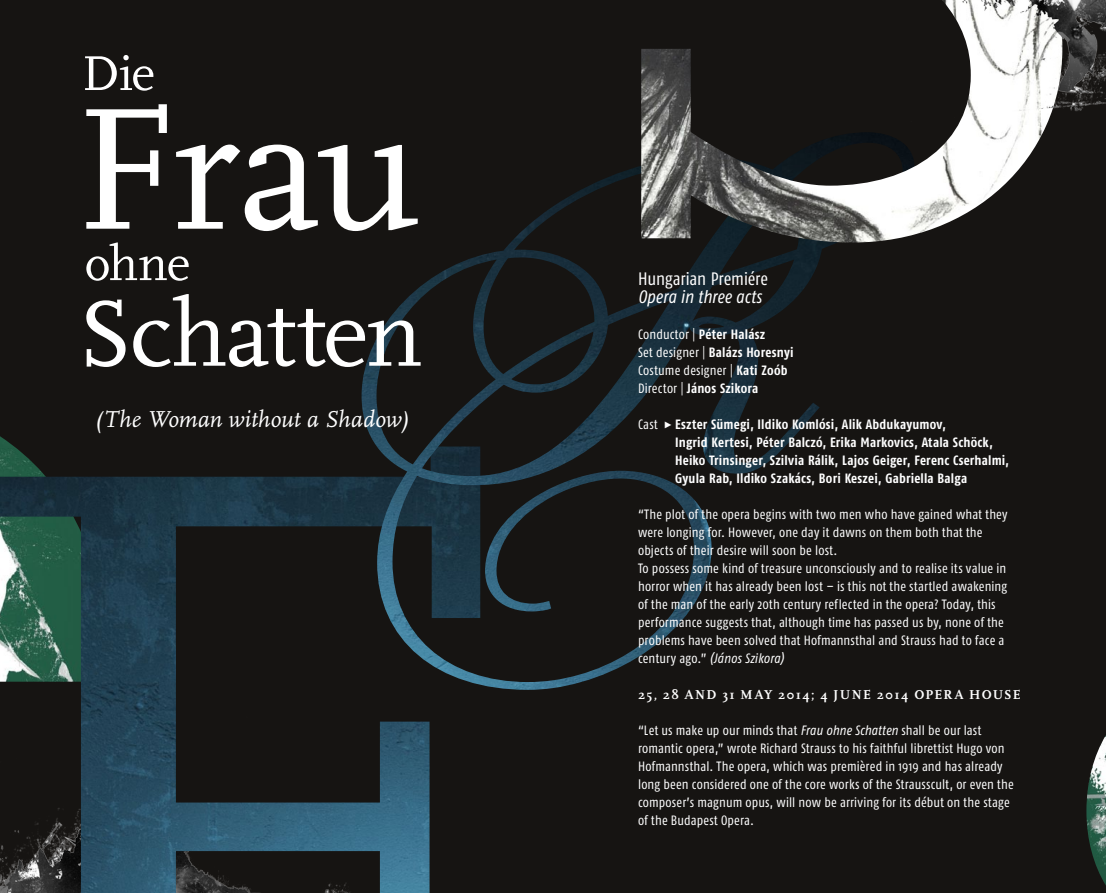
<style>
.page{position:relative;width:1106px;height:893px;background:#fff}
.page>*{position:absolute;margin:0;border:0;box-sizing:border-box;transform-origin:0 0}
.t1{font:24px "FF Scala Italic H";letter-spacing:.005em;color:#fff}
.t2{font:18px "Fago Co";letter-spacing:-.005em;color:#fff}
.t3{font:italic 18px "Fago Co";color:#fff}
.t4{font:condensed 13.5px/18px "Fago Pro";letter-spacing:.01em;color:#fff}
.t5{font:700 13.5px/18px "Fago Co";letter-spacing:.015em;color:#fff}
.t6{font:13.5px "FF Scala Bold H";letter-spacing:.09em;color:#fff}
.s1{font-family:"Fago Pro";font-weight:400;font-stretch:condensed}
.s2{font-family:"Scala";font-weight:400}
.s3{font-family:"Scala";font-stretch:normal}
.s4{font-family:"Fago Co";font-weight:700;font-stretch:normal}
.s5{font-family:"FF Scala H";font-weight:400}
.s6{font-style:italic}
</style>
<div class="page">
<div style="left:0;top:0;width:553px;height:893px;background:#161412"></div>
<img style="left:0;top:446px;width:430px;height:447px">
<img style="left:361px;top:207px;width:192px;height:483px">
<svg style="left:86px;top:104px;width:332px;height:127px"></svg>
<svg style="left:85px;top:55px;width:68px;height:36px"></svg>
<svg style="left:86px;top:242px;width:103px;height:39px"></svg>
<svg style="left:86px;top:294px;width:334px;height:73px"></svg>
<div style="left:553px;top:0;width:553px;height:893px;background:#161412"></div>
<img style="left:553px;top:166px;width:314px;height:522px">
<img style="left:641px;top:49px;width:398px;height:193px">
<img style="left:797px;top:0;width:309px;height:141px">
<img style="left:1086px;top:735px;width:20px;height:150px">
<h1 class="t1" style="left:94px;top:406px;width:317px">(The Woman without a Shadow)</h1>
<h2 class="t2" style="left:638px;top:269px;width:132px">Hungarian Premiére</h2>
<h2 class="t3" style="left:638px;top:286px;width:125px">Opera in three acts</h2>
<p class="t5" style="left:638px;top:325px;width:157px"><span class="s1">Conductor</span> <span class="s2">|</span> Péter Halász<br><span class="s1">Set designer</span> <span class="s2">|</span> Balázs Horesnyi</p>
<p class="t4" style="left:638px;top:361px;width:151px">Costume designer <span class="s3">|</span> <span class="s4">Kati Zoób</span></p>
<p class="t5" style="left:638px;top:379px;width:122px"><span class="s1">Director</span> <span class="s2">|</span> János Szikora</p>
<p class="t5" style="left:675px;top:415px;width:335px;text-indent:-37px"><span class="s1">Cast</span> <span class="s5">Ω</span> Eszter Sümegi, Ildiko Komlósi, Alik Abdukayumov,<br>Ingrid Kertesi, Péter Balczó, Erika Markovics, Atala Schöck, Heiko Trinsinger, Szilvia Rálik, Lajos Geiger, Ferenc Cserhalmi, Gyula Rab, Ildiko Szakács, Bori Keszei, Gabriella Balga</p>
<p class="t4" style="left:638px;top:505px;width:371px">“The plot of the opera begins with two men who have gained what they were longing for. However, one day it dawns on them both that the objects of their desire will soon be lost.<br>To possess some kind of treasure unconsciously and to realise its value in horror when it has already been lost – is this not the startled awakening of the man of the early 20th century reflected in the opera? Today, this performance suggests that, although time has passed us by, none of the problems have been solved that Hofmannsthal and Strauss had to face a century ago.” <span class="s6">(János Szikora)</span></p>
<p class="t6" style="left:638px;top:687px;width:384px">25, 28 AND 31 MAY 2014; 4 JUNE 2014 OPERA HOUSE</p>
<p class="t4" style="left:638px;top:721px;width:377px">“Let us make up our minds that <span class="s6">Frau ohne Schatten</span> shall be our last romantic opera,” wrote Richard Strauss to his faithful librettist Hugo von Hofmannsthal. The opera, which was premièred in 1919 and has already long been considered one of the core works of the Strausscult, or even the composer’s magnum opus, will now be arriving for its début on the stage of the Budapest Opera.</p>
</div>
